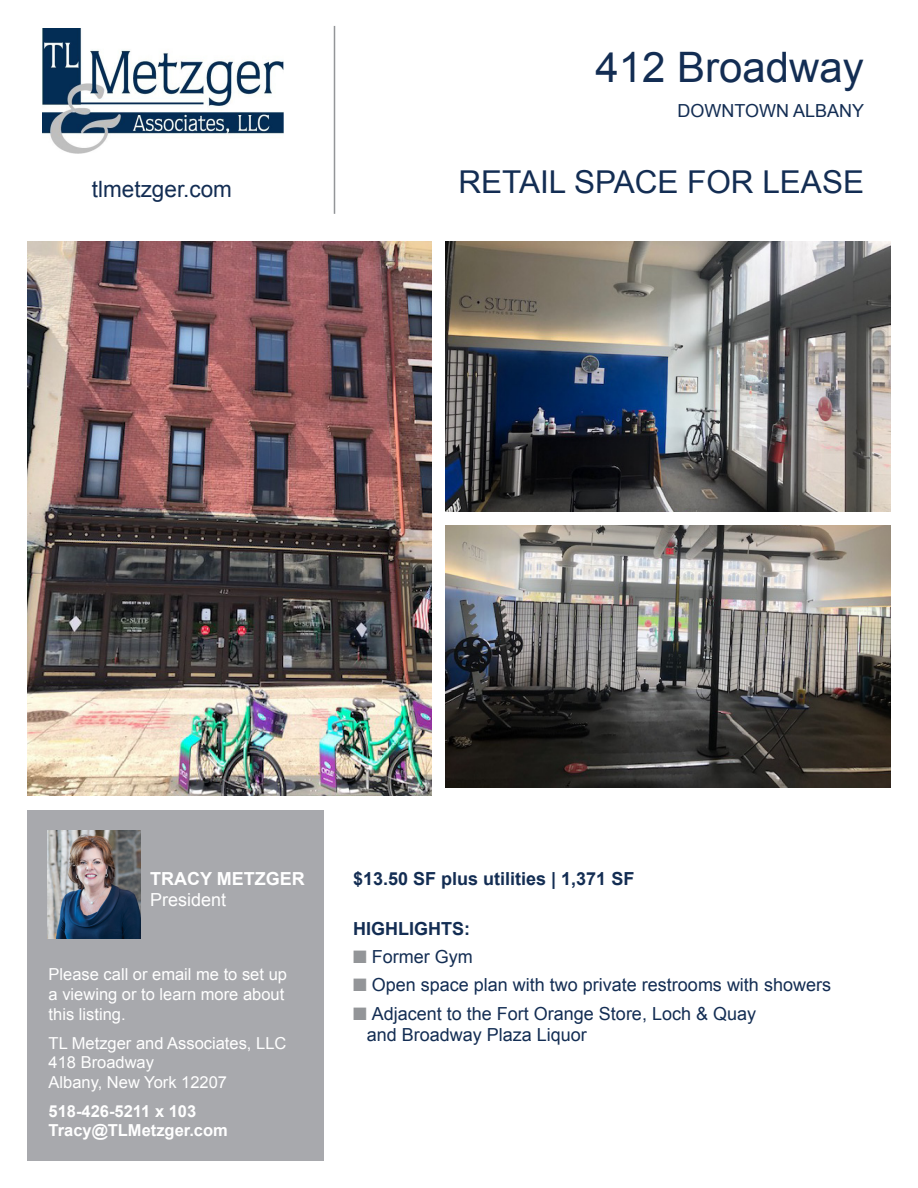
<style>
.page{position:relative;width:918px;height:1188px;background:#fff}
.page>*{position:absolute;margin:0;border:0;box-sizing:border-box;transform-origin:0 0}
.t1{font:42px "Arial";color:#132d53}
.t2{font:31.5px "Arial";color:#132d53}
.t3{font:22.5px "Arial";color:#132d53}
.t4{font:18px/21.6px "Arial";color:#132d53}
.t5{font:700 18px "Arial";color:#132d53}
.t6{font:700 18px/21.6px "Arial";color:#fff}
.t7{font:16.5px/19.8px "Arial";color:#fff}
.t8{font:700 16.5px/19.8px "Arial";color:#fff}
.s1{font-weight:400}
.s2{color:#939598}
</style>
<div class="page">
<img style="left:446px;top:526px;width:445px;height:261px">
<img style="left:446px;top:241px;width:445px;height:270px">
<div style="left:27px;top:810px;width:297px;height:351px;background:#a8a9ad"></div>
<img style="left:42px;top:28px;width:241px;height:125px">
<hr style="left:334px;top:26px;width:1px;height:188px;background:#939598">
<img style="left:48px;top:831px;width:92px;height:108px">
<img style="left:27px;top:241px;width:405px;height:555px">
<p class="t3" style="left:92px;top:177px;width:142px">tlmetzger.com</p>
<p class="t1" style="left:595px;top:44px;width:270px">412 Broadway</p>
<p class="t4" style="left:678px;top:100px;width:188px">DOWNTOWN ALBANY</p>
<p class="t2" style="left:458px;top:164px;width:407px">RETAIL SPACE FOR LEASE</p>
<p class="t6" style="left:150px;top:867px;width:156px">TRACY METZGER<br><span class="s1">President</span></p>
<p class="t7" style="left:49px;top:965px;width:240px">Please call or email me to set up a viewing or to learn more about this listing.</p>
<p class="t7" style="left:49px;top:1033px;width:239px">TL Metzger and Associates, LLC<br>418 Broadway<br>Albany, New York 12207</p>
<p class="t8" style="left:49px;top:1101px;width:181px">518-426-5211 x 103<br>Tracy@TLMetzger.com</p>
<p class="t5" style="left:353px;top:868px;width:283px">$13.50 SF plus utilities | 1,371 SF</p>
<p class="t5" style="left:353px;top:918px;width:118px">HIGHLIGHTS:</p>
<p class="t4" style="left:353px;top:946px;width:121px"><span class="s2">■</span> Former Gym</p>
<p class="t4" style="left:353px;top:974px;width:479px"><span class="s2">■</span> Open space plan with two private restrooms with showers</p>
<p class="t4" style="left:367px;top:1002px;width:391px;text-indent:-14px"><span class="s2">■</span> Adjacent to the Fort Orange Store, Loch &amp; Quay and Broadway Plaza Liquor</p>
</div>
